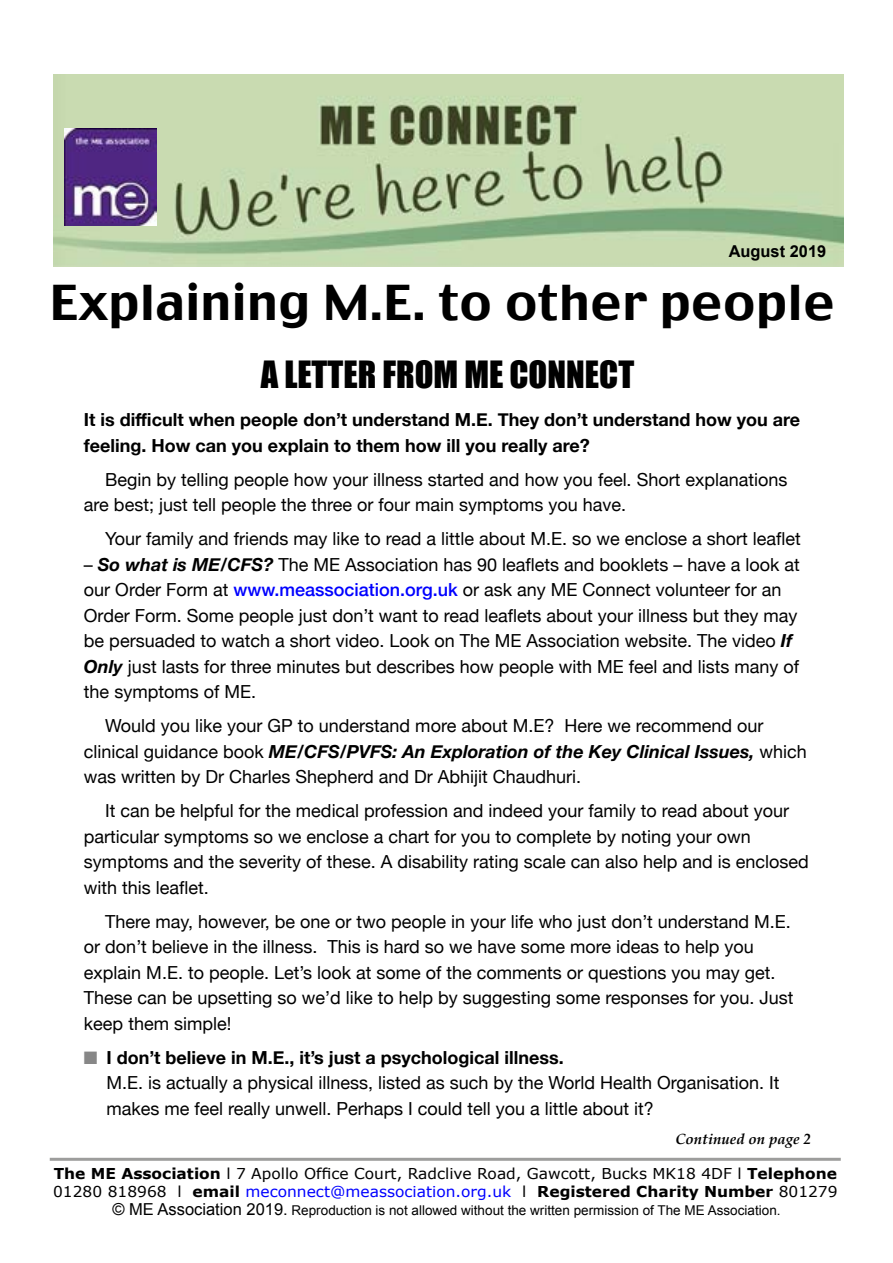
<style>
.page{position:relative;width:893px;height:1263px;background:#fff}
.page>*{position:absolute;margin:0;border:0;box-sizing:border-box;transform-origin:0 0}
.t1{font:48px "Charcoal";color:#000;scale:1.04 1}
.t2{font:34.5px "Impact";color:#000}
.t3{font:18px/25.5px "Helvetica Neue";color:#000}
.t4{font:700 18px/25.5px "Helvetica Neue";color:#000}
.t5{font:700 16.35px "Arial";color:#000}
.t6{font:15px/18px "Verdana";color:#000}
.t7{font:italic 700 15px "Palatino";color:#000}
.t8{font:13.5px "Arial";color:#000}
.s1{font-weight:700;font-style:italic}
.s2{font-weight:500;color:#00f}
.s3{color:#878787}
.s4{font-weight:700}
.s5{color:#00f}
.s6{font-size:16.5px}
</style>
<div class="page">
<img style="left:54px;top:74px;width:790px;height:192px">
<img style="left:64px;top:128px;width:93px;height:98px">
<hr style="left:50px;top:1158px;width:791px;height:3px;background:#9d9d9c">
<p class="t5" style="left:729px;top:240px;width:99px">August 2019</p>
<h1 class="t1" style="left:50px;top:271px;width:756px">Explaining M.E. to other people</h1>
<h2 class="t2" style="left:261px;top:348px;width:375px">A LETTER FROM ME CONNECT</h2>
<p class="t4" style="left:84px;top:408px;width:718px">It is difficult when people don’t understand M.E. They don’t understand how you are feeling. How can you explain to them how ill you really are?</p>
<p class="t3" style="left:84px;top:468px;width:705px;text-indent:21px">Begin by telling people how your illness started and how you feel. Short explanations are best; just tell people the three or four main symptoms you have.</p>
<p class="t3" style="left:105px;top:527px;width:697px">Your family and friends may like to read a little about M.E. so we enclose a short leaflet</p>
<p class="t3" style="left:84px;top:553px;width:717px">– <span class="s1">So what is ME/CFS?</span> The ME Association has 90 leaflets and booklets – have a look at our Order Form at <span class="s2">www.meassociation.org.uk</span> or ask any ME Connect volunteer for an Order Form. Some people just don’t want to read leaflets about your illness but they may be persuaded to watch a short video. Look on The ME Association website. The video <span class="s1">If Only</span> just lasts for three minutes but describes how people with ME feel and lists many of the symptoms of ME.</p>
<p class="t3" style="left:84px;top:714px;width:724px;text-indent:21px">Would you like your GP to understand more about M.E? Here we recommend our clinical guidance book <span class="s1">ME/CFS/PVFS: An Exploration of the Key Clinical Issues,</span> which was written by Dr Charles Shepherd and Dr Abhijit Chaudhuri.</p>
<p class="t3" style="left:84px;top:799px;width:726px;text-indent:21px">It can be helpful for the medical profession and indeed your family to read about your particular symptoms so we enclose a chart for you to complete by noting your own symptoms and the severity of these. A disability rating scale can also help and is enclosed with this leaflet.</p>
<p class="t3" style="left:84px;top:910px;width:711px;text-indent:21px">There may, however, be one or two people in your life who just don’t understand M.E. or don’t believe in the illness. This is hard so we have some more ideas to help you explain M.E. to people. Let’s look at some of the comments or questions you may get.<br>These can be upsetting so we’d like to help by suggesting some responses for you. Just keep them simple!</p>
<p class="t3" style="left:106px;top:1046px;width:674px;text-indent:-22px"><span class="s3">■</span> <span class="s4">I don’t believe in M.E., it’s just a psychological illness.<br></span>M.E. is actually a physical illness, listed as such by the World Health Organisation. It makes me feel really unwell. Perhaps I could tell you a little about it?</p>
<p class="t7" style="left:675px;top:1126px;width:137px">Continued on page 2</p>
<p class="t6" style="left:53px;top:1164px;width:786px"><span class="s4">The ME Association</span> l 7 Apollo Office Court, Radclive Road, Gawcott, Bucks MK18 4DF l <span class="s4">Telephone<br></span>01280 818968 l <span class="s4">email</span> <span class="s5">meconnect@meassociation.org.uk</span> l <span class="s4">Registered Charity Number</span> 801279</p>
<p class="t8" style="left:112px;top:1202px;width:670px"><span class="s6">© ME Association 2019.</span> Reproduction is not allowed without the written permission of The ME Association.</p>
</div>
